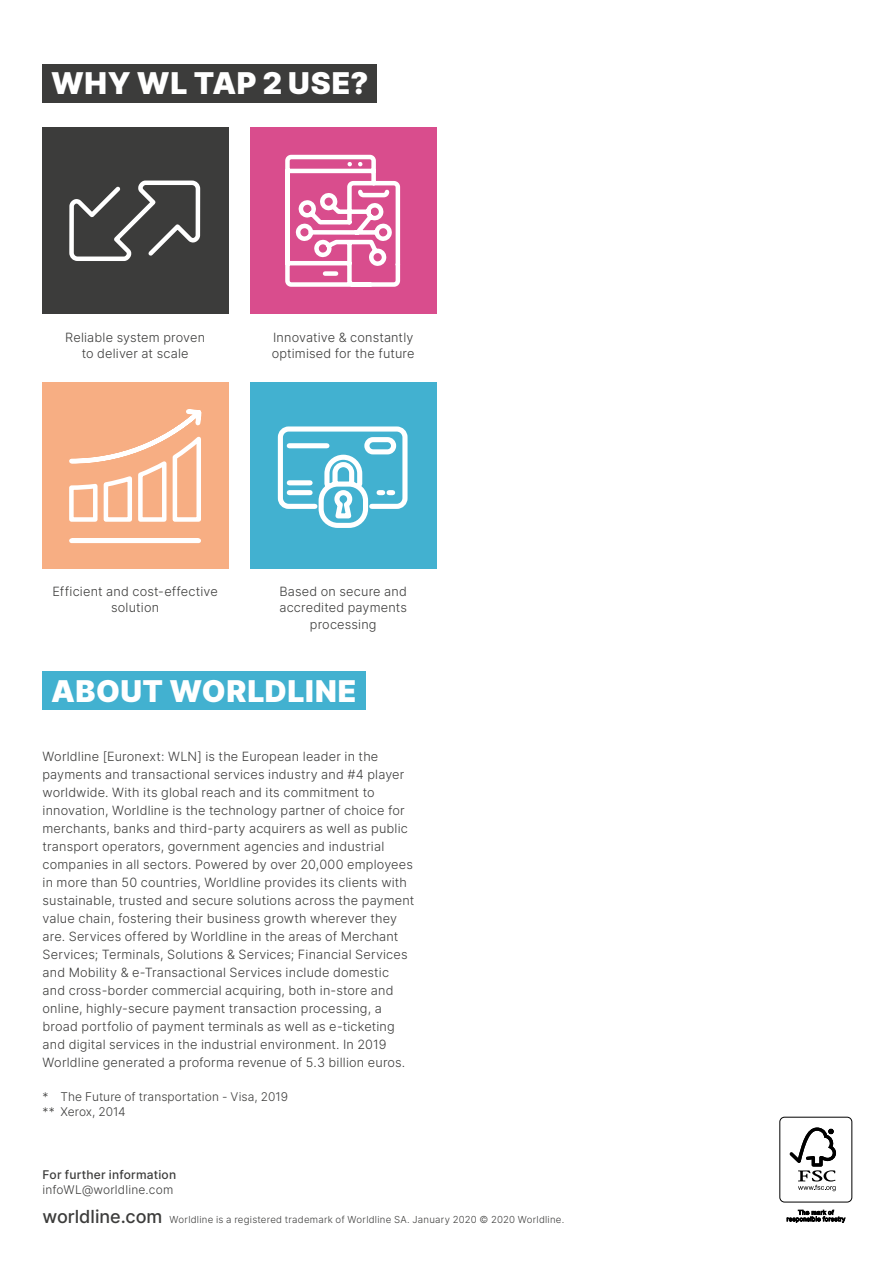
<style>
.page{position:relative;width:893px;height:1263px;background:#fff}
.page>*{position:absolute;margin:0;border:0;box-sizing:border-box;transform-origin:0 0}
.t1{font:900 30px "Inter";letter-spacing:.02em;color:#fff}
.t2{font:12.75px/18px "Inter Light BETA";letter-spacing:.015em;color:#3c3c3b;text-align:center}
.t3{font:12px/15px "Inter Light BETA";letter-spacing:.005em;color:#3c3c3b}
.t4{font:500 12px "Inter";letter-spacing:.015em;color:#3c3c3b}
.t5{font:9.75px "Inter Light BETA";letter-spacing:.025em;color:#3c3c3b}
.s1{font-family:"Inter";font-weight:500;font-size:18px}
</style>
<div class="page">
<div style="left:779px;top:1117px;width:73px;height:85px;border:1px solid #000;border-radius:5px"></div>
<svg style="left:789px;top:1127px;width:47px;height:64px"></svg>
<svg style="left:787px;top:1210px;width:58px;height:12px"></svg>
<div style="left:43px;top:671px;width:323px;height:39px;background:#42b1d0"></div>
<div style="left:43px;top:64px;width:334px;height:39px;background:#3c3c3b"></div>
<div style="left:43px;top:128px;width:186px;height:186px;background:#3c3c3b"></div>
<div style="left:43px;top:382px;width:186px;height:186px;background:#f7ae83"></div>
<div style="left:250px;top:128px;width:187px;height:186px;background:#d94d8d"></div>
<div style="left:250px;top:382px;width:187px;height:186px;background:#42b1d0"></div>
<svg style="left:67px;top:127px;width:135px;height:442px"></svg>
<svg style="left:285px;top:154px;width:116px;height:133px"></svg>
<svg style="left:277px;top:426px;width:131px;height:102px"></svg>
<h1 class="t1" style="left:51px;top:61px;width:319px">WHY WL TAP 2 USE?</h1>
<p class="t2" style="left:65px;top:328px;width:141px;line-height:16.5px">Reliable system proven to deliver at scale</p>
<p class="t2" style="left:272px;top:328px;width:144px;line-height:16.5px;text-align:left">Innovative &amp; constantly optimised for the future</p>
<p class="t2" style="left:53px;top:582px;width:167px;line-height:16.5px">Efficient and cost-effective solution</p>
<p class="t2" style="left:279px;top:582px;width:129px;line-height:16.5px">Based on secure and accredited payments processing</p>
<h1 class="t1" style="left:51px;top:669px;width:307px">ABOUT WORLDLINE</h1>
<p class="t2" style="left:43px;top:747px;width:373px;text-align:left">Worldline [Euronext: WLN] is the European leader in the payments and transactional services industry and #4 player worldwide. With its global reach and its commitment to innovation, Worldline is the technology partner of choice for merchants, banks and third-party acquirers as well as public transport operators, government agencies and industrial companies in all sectors. Powered by over 20,000 employees in more than 50 countries, Worldline provides its clients with sustainable, trusted and secure solutions across the payment value chain, fostering their business growth wherever they are. Services offered by Worldline in the areas of Merchant Services; Terminals, Solutions &amp; Services; Financial Services and Mobility &amp; e-Transactional Services include domestic and cross-border commercial acquiring, both in-store and online, highly-secure payment transaction processing, a broad portfolio of payment terminals as well as e-ticketing and digital services in the industrial environment. In 2019<br>Worldline generated a proforma revenue of 5.3 billion euros.</p>
<p class="t3" style="left:43px;top:1089px;width:247px">* The Future of transportation - Visa, 2019 ** Xerox, 2014</p>
<p class="t4" style="left:43px;top:1166px;width:135px">For further information</p>
<p class="t3" style="left:43px;top:1181px;width:132px">infoWL@worldline.com</p>
<p class="t5" style="left:43px;top:1212px;width:523px"><span class="s1">worldline.com</span> Worldline is a registered trademark of Worldline SA. January 2020 © 2020 Worldline.</p>
</div>
